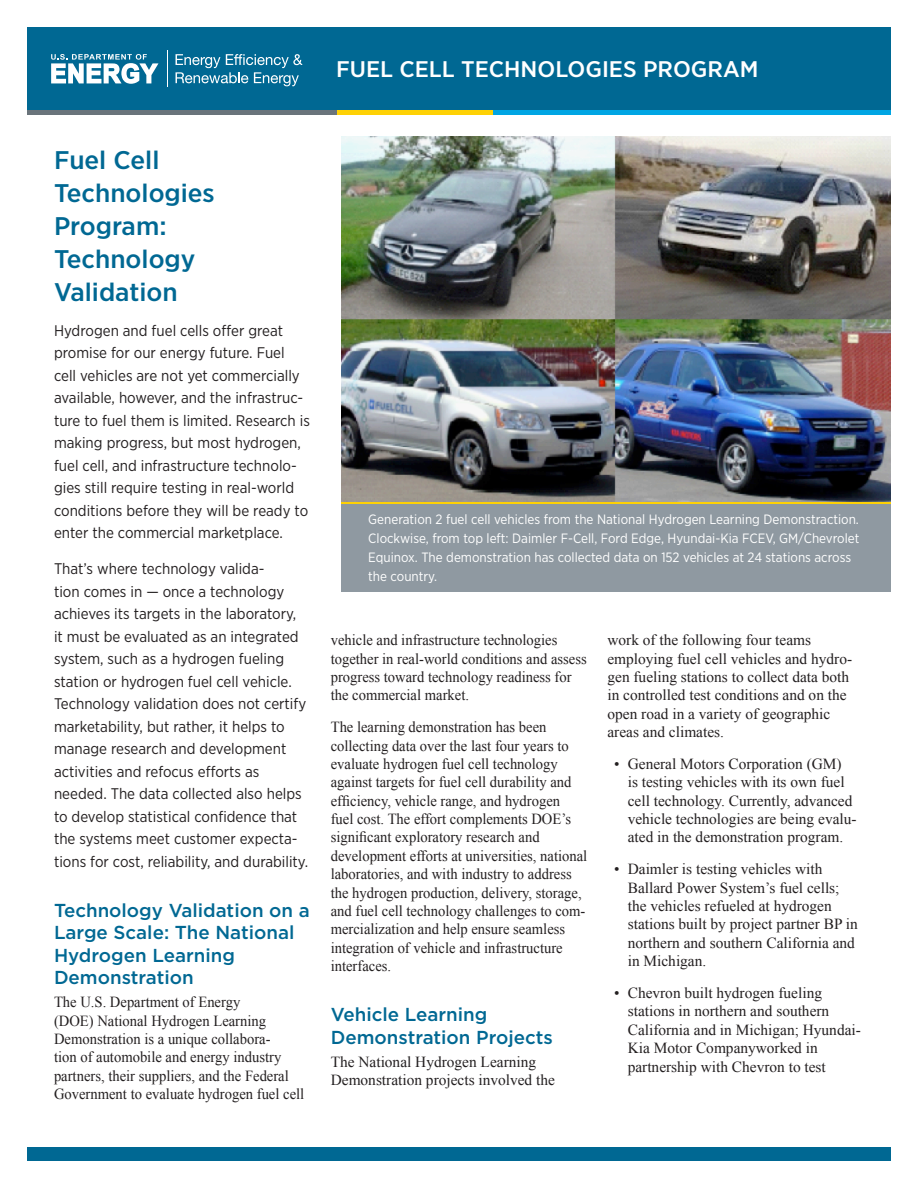
<style>
.page{position:relative;width:918px;height:1188px;background:#fff}
.page>*{position:absolute;margin:0;border:0;box-sizing:border-box;transform-origin:0 0}
.fact_sheet_title{font:500 25.5px/33px "Gotham Narrow";color:#006893;scale:1.1 1}
.t1{font:500 22.65px "Gotham Narrow";color:#fff;scale:1.1 1}
.subhead_1{font:500 18.75px/22.5px "Gotham";color:#006893}
.body_text{font:15.3px/18.3px "Times New Roman";color:#231f20;scale:.95 1}
.body_text-2{font:15.3px/22.5px "Gotham Narrow";color:#231f20}
.body_text-3{font:15.3px/18.3px "Times New Roman";color:#231f20}
.caption_reverse{font:13.5px/19.2px "Gotham Narrow";color:#fff}
</style>
<div class="page">
<div style="left:27px;top:27px;width:864px;height:84px;background:#006893"></div>
<div style="left:27px;top:1148px;width:864px;height:13px;background:#006893"></div>
<div style="left:27px;top:110px;width:311px;height:5px;background:#6a747b"></div>
<div style="left:338px;top:110px;width:156px;height:5px;background:#fed105"></div>
<div style="left:494px;top:110px;width:397px;height:5px;background:#00a5e3"></div>
<svg style="left:51px;top:54px;width:107px;height:30px"></svg>
<hr style="left:167px;top:50px;width:1px;height:37px;background:#fff">
<svg style="left:176px;top:54px;width:127px;height:32px"></svg>
<div style="left:341px;top:504px;width:550px;height:88px;background:#8f99a1"></div>
<hr style="left:341px;top:501px;width:550px;height:3px;background:#fed105">
<img style="left:341px;top:137px;width:550px;height:364px">
<p class="t1" style="left:336px;top:54px;width:385px">FUEL CELL TECHNOLOGIES PROGRAM</p>
<p class="fact_sheet_title" style="left:54px;top:143px;width:148px">Fuel Cell<br>Technologies<br>Program:<br>Technology<br>Validation</p>
<p class="body_text-2" style="left:54px;top:319px;width:258px">Hydrogen and fuel cells offer great promise for our energy future. Fuel cell vehicles are not yet commercially available, however, and the infrastruc&shy;ture to fuel them is limited. Research is making progress, but most hydrogen, fuel cell, and infrastructure technolo&shy;gies still require testing in real-world conditions before they will be ready to enter the commercial marketplace.</p>
<p class="body_text-2" style="left:54px;top:557px;width:256px">That’s where technology valida-<br>tion comes in — once a technology achieves its targets in the laboratory, it must be evaluated as an integrated system, such as a hydrogen fueling station or hydrogen fuel cell vehicle.<br>Technology validation does not certify marketability, but rather, it helps to manage research and development activities and refocus efforts as needed. The data collected also helps to develop statistical confidence that the systems meet customer expecta&shy;tions for cost, reliability, and durability.</p>
<p class="subhead_1" style="left:54px;top:899px;width:257px">Technology Validation on a<br>Large Scale: The National<br>Hydrogen Learning<br>Demonstration</p>
<p class="body_text" style="left:54px;top:993px;width:265px">The U.S. Department of Energy<br>(DOE) National Hydrogen Learning Demonstration is a unique collabora-<br>tion of automobile and energy industry partners, their suppliers, and the Federal Government to evaluate hydrogen fuel cell</p>
<p class="caption_reverse" style="left:368px;top:509px;width:493px">Generation 2 fuel cell vehicles from the National Hydrogen Learning Demonstraction.<br>Clockwise, from top left: Daimler F-Cell, Ford Edge, Hyundai-Kia FCEV, GM/Chevrolet Equinox. The demonstration has collected data on 152 vehicles at 24 stations across the country.</p>
<p class="body_text" style="left:331px;top:631px;width:271px">vehicle and infrastructure technologies together in real-world conditions and assess progress toward technology readiness for the commercial market.</p>
<p class="body_text" style="left:331px;top:718px;width:272px">The learning demonstration has been collecting data over the last four years to evaluate hydrogen fuel cell technology against targets for fuel cell durability and efficiency, vehicle range, and hydrogen<br>fuel cost. The effort complements DOE’s significant exploratory research and development efforts at universities, national laboratories, and with industry to address the hydrogen production, delivery, storage, and fuel cell technology challenges to com&shy;mercialization and help ensure seamless integration of vehicle and infrastructure interfaces.</p>
<p class="subhead_1" style="left:331px;top:1003px;width:224px">Vehicle Learning<br>Demonstration Projects</p>
<p class="body_text-3" style="left:331px;top:1052px;width:226px">The National Hydrogen Learning<br>Demonstration projects involved the</p>
<p class="body_text-3" style="left:608px;top:631px;width:246px">work of the following four teams employing fuel cell vehicles and hydro&shy;gen fueling stations to collect data both in controlled test conditions and on the open road in a variety of geographic areas and climates.</p>
<p class="body_text-3" style="left:628px;top:754px;width:230px;text-indent:-14px">• General Motors Corporation (GM)<br>is testing vehicles with its own fuel cell technology. Currently, advanced vehicle technologies are being evalu&shy;ated in the demonstration program.</p>
<p class="body_text-3" style="left:628px;top:860px;width:232px;text-indent:-14px">• Daimler is testing vehicles with<br>Ballard Power System’s fuel cells; the vehicles refueled at hydrogen stations built by project partner BP in northern and southern California and in Michigan.</p>
<p class="body_text-3" style="left:628px;top:984px;width:235px;text-indent:-14px">• Chevron built hydrogen fueling stations in northern and southern California and in Michigan; Hyundai-Kia Motor Companyworked in partnership with Chevron to test</p>
</div>
